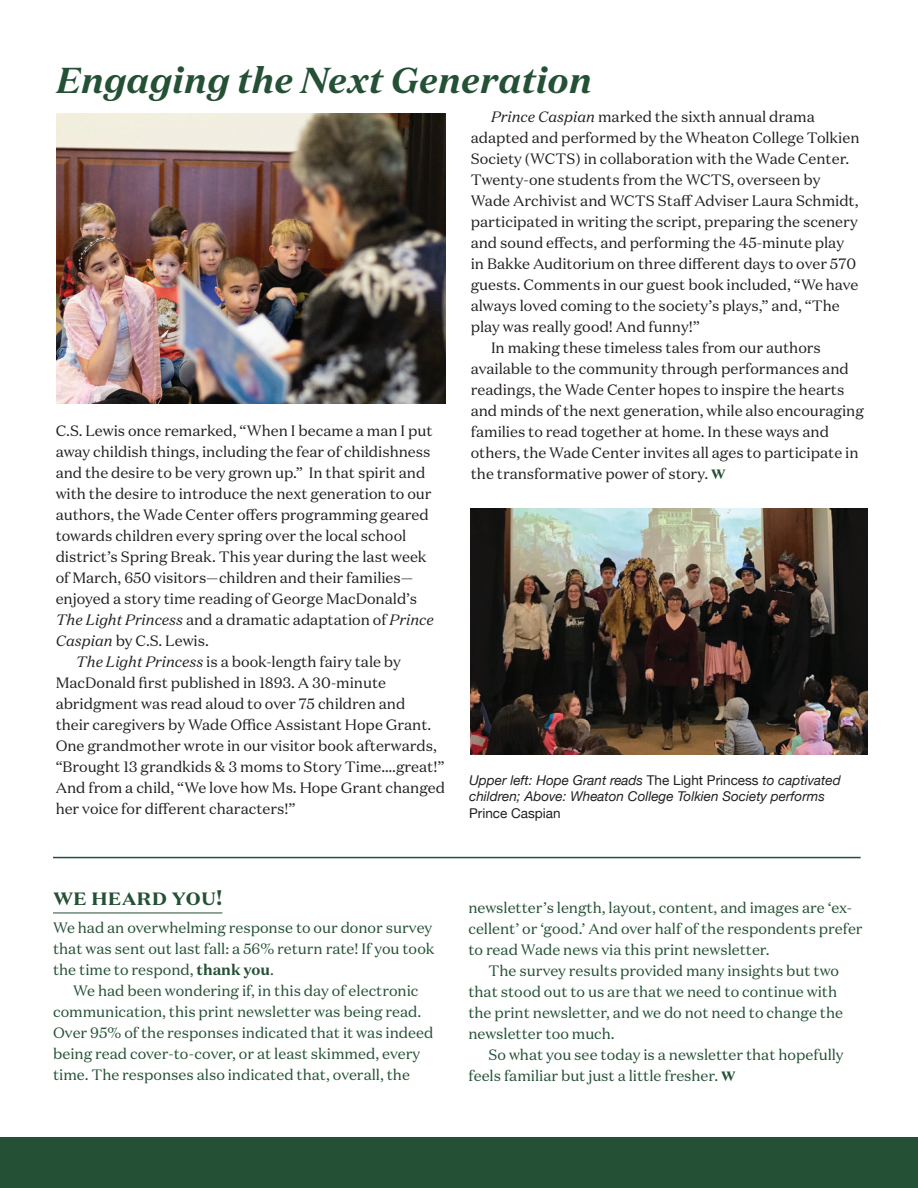
<style>
.page{position:relative;width:918px;height:1188px;background:#fff}
.page>*{position:absolute;margin:0;border:0;box-sizing:border-box;transform-origin:0 0}
.t1{font:italic 700 36px "Domaine Text";color:#245035}
.t2{font:700 21px "Domaine Text";color:#245035}
.t3{font:15px/21px "Domaine Text";letter-spacing:-.005em;color:#231f20}
.t4{font:15px/21px "Domaine Text";letter-spacing:-.005em;color:#245035}
.t5{font:italic 13.5px/16.2px "Helvetica Neue";color:#231f20}
.t6{font:13.5px "Helvetica Neue";color:#231f20}
.s1{font-style:italic}
.s2{font-weight:900;font-size:13.5px;color:#245035}
.s3{font-style:normal}
.s4{font-weight:700}
.s5{font-weight:900;font-size:13.5px}
</style>
<div class="page">
<hr style="left:53px;top:857px;width:808px;height:1px;background:#245035">
<div style="left:0;top:1137px;width:918px;height:51px;background:#245035"></div>
<hr style="left:53px;top:913px;width:169px;height:1px;background:#245035">
<img style="left:57px;top:114px;width:389px;height:290px">
<img style="left:471px;top:508px;width:396px;height:246px">
<h1 class="t1" style="left:56px;top:57px;width:538px">Engaging the Next Generation</h1>
<p class="t3" style="left:56px;top:420px;width:380px">C.S. Lewis once remarked, “When I became a man I put away childish things, including the fear of childishness and the desire to be very grown up.” In that spirit and with the desire to introduce the next generation to our authors, the Wade Center ofers programming geared towards children every spring over the local school district’s Spring Break. This year during the last week of March, 650 visitors—children and their families— enjoyed a story time reading of George MacDonald’s <span class="s1">The Light Princess</span> and a dramatic adaptation of <span class="s1">Prince Caspian</span> by C.S. Lewis.</p>
<p class="t3" style="left:56px;top:651px;width:391px;text-indent:20px"><span class="s1">The Light Princess</span> is a book-length fairy tale by MacDonald frst published in 1893. A 30-minute abridgment was read aloud to over 75 children and<br>their caregivers by Wade Ofce Assistant Hope Grant.<br>One grandmother wrote in our visitor book afterwards, “Brought 13 grandkids &amp; 3 moms to Story Time….great!” And from a child, “We love how Ms. Hope Grant changed her voice for diferent characters!”</p>
<p class="t3" style="left:471px;top:106px;width:390px;text-indent:20px"><span class="s1">Prince Caspian</span> marked the sixth annual drama adapted and performed by the Wheaton College Tolkien Society (WCTS) in collaboration with the Wade Center.<br>Twenty-one students from the WCTS, overseen by Wade Archivist and WCTS Staf Adviser Laura Schmidt, participated in writing the script, preparing the scenery and sound efects, and performing the 45-minute play in Bakke Auditorium on three diferent days to over 570 guests. Comments in our guest book included, “We have always loved coming to the society’s plays,” and, “The play was really good! And funny!”</p>
<p class="t3" style="left:471px;top:337px;width:395px;text-indent:20px">In making these timeless tales from our authors available to the community through performances and readings, the Wade Center hopes to inspire the hearts and minds of the next generation, while also encouraging families to read together at home. In these ways and others, the Wade Center invites all ages to participate in the transformative power of story. <span class="s2">W</span></p>
<p class="t5" style="left:469px;top:772px;width:373px">Upper left: Hope Grant reads <span class="s3">The Light Princess</span> to captivated children; Above: Wheaton College Tolkien Society performs</p>
<p class="t6" style="left:469px;top:805px;width:93px">Prince Caspian</p>
<h2 class="t2" style="left:53px;top:884px;width:171px">we heard you!</h2>
<p class="t4" style="left:53px;top:917px;width:383px">We had an overwhelming response to our donor survey that was sent out last fall: a 56% return rate! If you took the time to respond, <span class="s4">thank you</span>.</p>
<p class="t4" style="left:53px;top:980px;width:382px;text-indent:20px">We had been wondering if, in this day of electronic communication, this print newsletter was being read.<br>Over 95% of the responses indicated that it was indeed being read cover-to-cover, or at least skimmed, every time. The responses also indicated that, overall, the</p>
<p class="t4" style="left:468px;top:897px;width:396px">newsletter’s length, layout, content, and images are ‘ex&shy;cellent’ or ‘good.’ And over half of the respondents prefer to read Wade news via this print newsletter.</p>
<p class="t4" style="left:468px;top:960px;width:376px;text-indent:20px">The survey results provided many insights but two that stood out to us are that we need to continue with the print newsletter, and we do not need to change the newsletter too much.</p>
<p class="t4" style="left:468px;top:1044px;width:377px;text-indent:20px">So what you see today is a newsletter that hopefully feels familiar but just a little fresher. <span class="s5">W</span></p>
</div>
